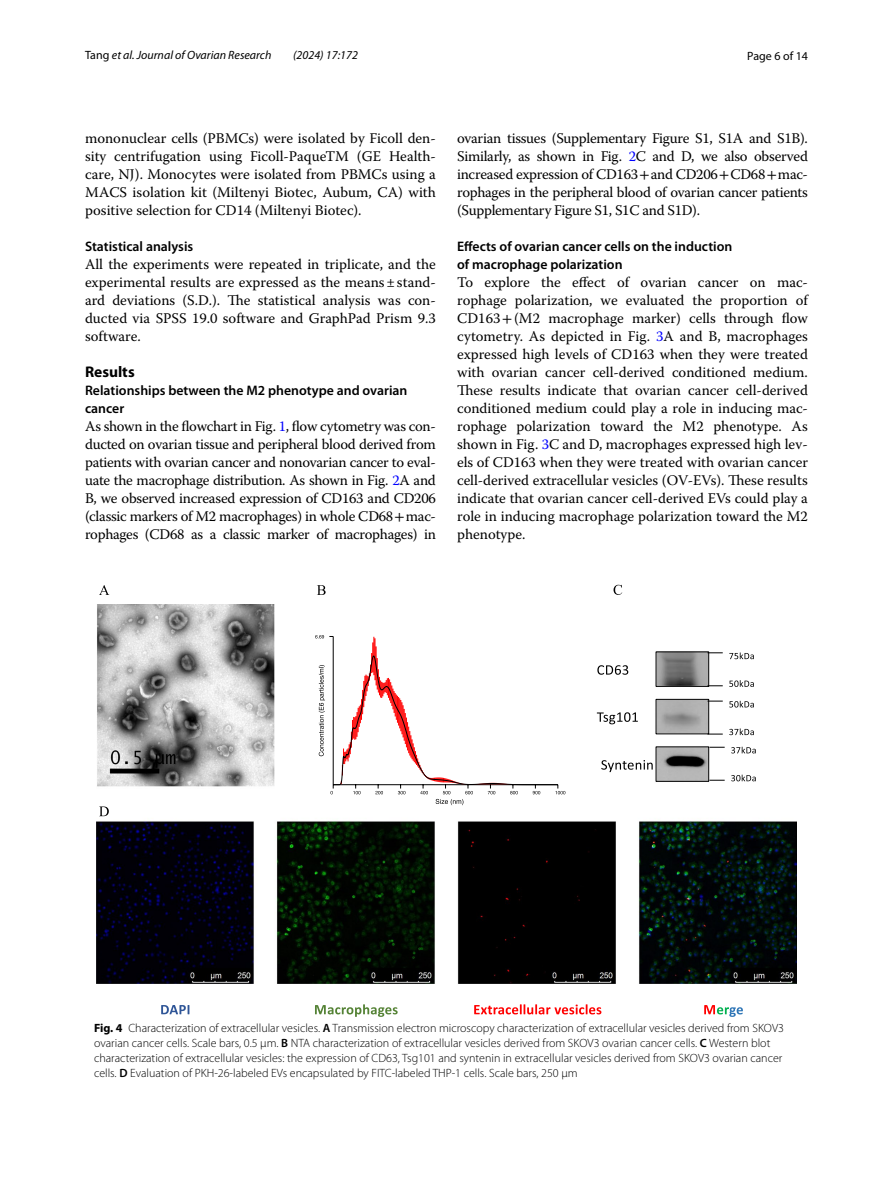
<style>
.page{position:relative;width:893px;height:1187px;background:#fff}
.page>*{position:absolute;margin:0;border:0;box-sizing:border-box;transform-origin:0 0}
.t1{font:700 15.45px "Myriad Pro";color:#000}
.t2{font:14.7px/18px "Warnock Pro";color:#000;text-align:justify}
.t3{font:600 13.8px/18px "Myriad Pro";color:#000}
.t4{font:300 12px/15px "Myriad Pro";color:#000}
.t5{font:italic 12px "Myriad Pro";color:#000}
.t6{font:12px "Myriad Pro";color:#000}
.s1{font-style:normal}
.s2{color:#00f}
.s3{font-family:"STIX"}
.s4{font-weight:700}
.s5{font-weight:600}
</style>
<div class="page">
<img style="left:96px;top:604px;width:701px;height:379px">
<hr style="left:333px;top:636px;width:1px;height:148px;background:#000">
<hr style="left:372px;top:642px;width:1px;height:30px;background:#f00">
<hr style="left:373px;top:636px;width:1px;height:39px;background:#f00">
<hr style="left:374px;top:638px;width:1px;height:42px;background:#f00">
<hr style="left:376px;top:646px;width:1px;height:39px;background:#f00">
<svg style="left:319px;top:653px;width:246px;height:152px"></svg>
<svg style="left:315px;top:635px;width:18px;height:3px"></svg>
<svg style="left:99px;top:585px;width:10px;height:10px"></svg>
<svg style="left:317px;top:585px;width:9px;height:10px"></svg>
<svg style="left:597px;top:651px;width:159px;height:131px"></svg>
<svg style="left:613px;top:584px;width:9px;height:11px"></svg>
<svg style="left:161px;top:1005px;width:28px;height:9px"></svg>
<svg style="left:315px;top:1004px;width:83px;height:12px"></svg>
<svg style="left:474px;top:1004px;width:127px;height:10px"></svg>
<svg style="left:704px;top:1005px;width:39px;height:11px"></svg>
<svg style="left:99px;top:806px;width:10px;height:10px"></svg>
<p class="t5" style="left:85px;top:48px;width:188px"><span class="s1">Tang</span> et al. Journal of Ovarian Research</p>
<p class="t5" style="left:293px;top:48px;width:66px">(2024) 17:172</p>
<p class="t6" style="left:747px;top:48px;width:62px">Page 6 of 14</p>
<p class="t2" style="left:85px;top:128px;width:352px">mononuclear cells (PBMCs) were isolated by Ficoll den&shy;sity centrifugation using Ficoll-PaqueTM (GE Health&shy;care, NJ). Monocytes were isolated from PBMCs using a MACS isolation kit (Miltenyi Biotec, Aubum, CA) with positive selection for CD14 (Miltenyi Biotec).</p>
<p class="t3" style="left:85px;top:237px;width:110px">Statistical analysis</p>
<p class="t2" style="left:85px;top:254px;width:352px">All the experiments were repeated in triplicate, and the experimental results are expressed as the means±stand&shy;ard deviations (S.D.). The statistical analysis was con&shy;ducted via SPSS 19.0 software and GraphPad Prism 9.3 software.</p>
<p class="t1" style="left:85px;top:361px;width:51px">Results</p>
<p class="t3" style="left:85px;top:381px;width:324px">Relationships between the M2 phenotype and ovarian cancer</p>
<p class="t2" style="left:85px;top:416px;width:352px">As shown in the flowchart in Fig. <span class="s2">1</span>, flow cytometry was con&shy;ducted on ovarian tissue and peripheral blood derived from patients with ovarian cancer and nonovarian cancer to eval&shy;uate the macrophage distribution. As shown in Fig. <span class="s2">2</span>A and B, we observed increased expression of CD163 and CD206 (classic markers of M2 macrophages) in whole CD68<span class="s3">+</span>mac&shy;rophages (CD68 as a classic marker of macrophages) in</p>
<p class="t2" style="left:457px;top:128px;width:352px">ovarian tissues (Supplementary Figure S1, S1A and S1B).<br>Similarly, as shown in Fig. <span class="s2">2</span>C and D, we also observed increased expression of CD163<span class="s3">+</span>and CD206<span class="s3">+</span>CD68<span class="s3">+</span>mac&shy;rophages in the peripheral blood of ovarian cancer patients (Supplementary Figure S1, S1C and S1D).</p>
<p class="t3" style="left:457px;top:237px;width:277px">Effects of ovarian cancer cells on the induction of macrophage polarization</p>
<p class="t2" style="left:457px;top:272px;width:352px">To explore the effect of ovarian cancer on mac&shy;rophage polarization, we evaluated the proportion of CD163<span class="s3">+</span>(M2 macrophage marker) cells through flow cytometry. As depicted in Fig. <span class="s2">3</span>A and B, macrophages expressed high levels of CD163 when they were treated with ovarian cancer cell-derived conditioned medium.<br>These results indicate that ovarian cancer cell-derived conditioned medium could play a role in inducing mac&shy;rophage polarization toward the M2 phenotype. As shown in Fig. <span class="s2">3</span>C and D, macrophages expressed high lev&shy;els of CD163 when they were treated with ovarian cancer cell-derived extracellular vesicles (OV-EVs). These results indicate that ovarian cancer cell-derived EVs could play a role in inducing macrophage polarization toward the M2 phenotype.</p>
<p class="t4" style="left:94px;top:1020px;width:691px"><span class="s4">Fig. 4</span> Characterization of extracellular vesicles. <span class="s5">A</span> Transmission electron microscopy characterization of extracellular vesicles derived from SKOV3 ovarian cancer cells. Scale bars, 0.5 μm. <span class="s5">B</span> NTA characterization of extracellular vesicles derived from SKOV3 ovarian cancer cells. <span class="s5">C</span> Western blot characterization of extracellular vesicles: the expression of CD63, Tsg101 and syntenin in extracellular vesicles derived from SKOV3 ovarian cancer cells. <span class="s5">D</span> Evaluation of PKH-26-labeled EVs encapsulated by FITC-labeled THP-1 cells. Scale bars, 250 μm</p>
</div>
